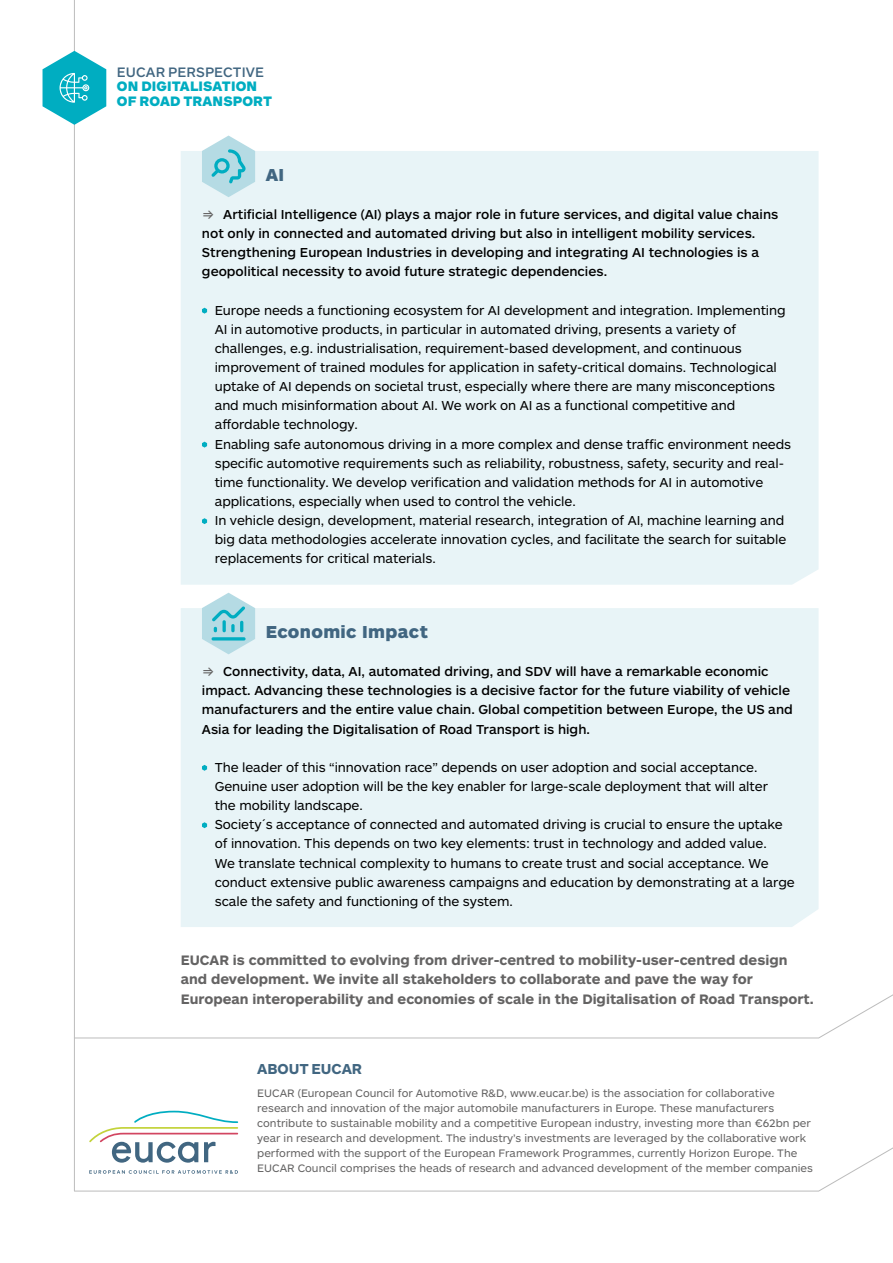
<style>
.page{position:relative;width:893px;height:1263px;background:#fff}
.page>*{position:absolute;margin:0;border:0;box-sizing:border-box;transform-origin:0 0}
.t1{font:900 18px "ARS Maquette Pro";letter-spacing:.02em;color:#416681}
.t2{font:700 15px "ARS Maquette Pro";letter-spacing:-.005em;color:#416681}
.t3{font:700 14.25px/19.2px "ARS Maquette Pro";color:#646363}
.t4{font:900 14.25px/14.9px "ARS Maquette Pro";letter-spacing:.01em;color:#00adc1}
.t5{font:500 14.25px "ARS Maquette Pro";letter-spacing:.01em;color:#416681}
.t6{font:13.5px/19.2px "ARS Maquette Pro";letter-spacing:-.005em;color:#000}
.t7{font:500 13.5px/19.2px "ARS Maquette Pro";color:#000}
.t8{font:11.25px/14.9px "ARS Maquette Pro";color:#646363}
.s1{font-family:"Inter";font-weight:400;color:#646363}
</style>
<div class="page">
<hr style="left:74px;top:0;width:1px;height:1191px;background:#bcbcbc">
<svg style="left:134px;top:1111px;width:104px;height:11px"></svg>
<svg style="left:43px;top:51px;width:63px;height:74px"></svg>
<svg style="left:74px;top:1122px;width:819px;height:70px"></svg>
<svg style="left:75px;top:994px;width:818px;height:45px"></svg>
<div style="left:181px;top:151px;width:638px;height:434px;background:#e8f4f7"></div>
<div style="left:181px;top:608px;width:638px;height:319px;background:#e8f4f7"></div>
<svg style="left:202px;top:308px;width:5px;height:6px"></svg>
<svg style="left:202px;top:442px;width:5px;height:6px"></svg>
<svg style="left:202px;top:518px;width:5px;height:6px"></svg>
<svg style="left:202px;top:765px;width:5px;height:6px"></svg>
<svg style="left:202px;top:822px;width:5px;height:6px"></svg>
<svg style="left:202px;top:136px;width:53px;height:61px;background:#b2dde6"></svg>
<svg style="left:202px;top:593px;width:53px;height:61px;background:#b0dde5"></svg>
<p class="t5" style="left:117px;top:62px;width:149px">EUCAR PERSPECTIVE</p>
<p class="t4" style="left:117px;top:78px;width:157px">ON DIGITALISATION<br>OF ROAD TRANSPORT</p>
<h1 class="t1" style="left:266px;top:163px;width:20px">AI</h1>
<p class="t7" style="left:202px;top:204px;width:578px"><span class="s1">⇒</span> Artificial Intelligence (AI) plays a major role in future services, and digital value chains not only in connected and automated driving but also in intelligent mobility services.<br>Strengthening European Industries in developing and integrating AI technologies is a geopolitical necessity to avoid future strategic dependencies.</p>
<p class="t6" style="left:215px;top:300px;width:578px">Europe needs a functioning ecosystem for AI development and integration. Implementing AI in automotive products, in particular in automated driving, presents a variety of challenges, e.g. industrialisation, requirement-based development, and continuous improvement of trained modules for application in safety-critical domains. Technological uptake of AI depends on societal trust, especially where there are many misconceptions and much misinformation about AI. We work on AI as a functional competitive and affordable technology.<br>Enabling safe autonomous driving in a more complex and dense traffic environment needs specific automotive requirements such as reliability, robustness, safety, security and real&shy;time functionality. We develop verification and validation methods for AI in automotive applications, especially when used to control the vehicle.<br>In vehicle design, development, material research, integration of AI, machine learning and big data methodologies accelerate innovation cycles, and facilitate the search for suitable replacements for critical materials.</p>
<h1 class="t1" style="left:266px;top:620px;width:164px">Economic Impact</h1>
<p class="t7" style="left:202px;top:661px;width:592px"><span class="s1">⇒</span> Connectivity, data, AI, automated driving, and SDV will have a remarkable economic impact. Advancing these technologies is a decisive factor for the future viability of vehicle manufacturers and the entire value chain. Global competition between Europe, the US and Asia for leading the Digitalisation of Road Transport is high.</p>
<p class="t6" style="left:215px;top:757px;width:581px">The leader of this “innovation race” depends on user adoption and social acceptance.<br>Genuine user adoption will be the key enabler for large-scale deployment that will alter<br>the mobility landscape.<br>Society´s acceptance of connected and automated driving is crucial to ensure the uptake of innovation. This depends on two key elements: trust in technology and added value.<br>We translate technical complexity to humans to create trust and social acceptance. We conduct extensive public awareness campaigns and education by demonstrating at a large scale the safety and functioning of the system.</p>
<p class="t3" style="left:181px;top:950px;width:635px">EUCAR is committed to evolving from driver-centred to mobility-user-centred design and development. We invite all stakeholders to collaborate and pave the way for<br>European interoperability and economies of scale in the Digitalisation of Road Transport.</p>
<p class="t2" style="left:257px;top:1059px;width:106px">ABOUT EUCAR</p>
<p class="t8" style="left:257px;top:1085px;width:557px">EUCAR (European Council for Automotive R&amp;D, www.eucar.be) is the association for collaborative research and innovation of the major automobile manufacturers in Europe. These manufacturers contribute to sustainable mobility and a competitive European industry, investing more than €62bn per year in research and development. The industry’s investments are leveraged by the collaborative work performed with the support of the European Framework Programmes, currently Horizon Europe. The EUCAR Council comprises the heads of research and advanced development of the member companies</p>
</div>
